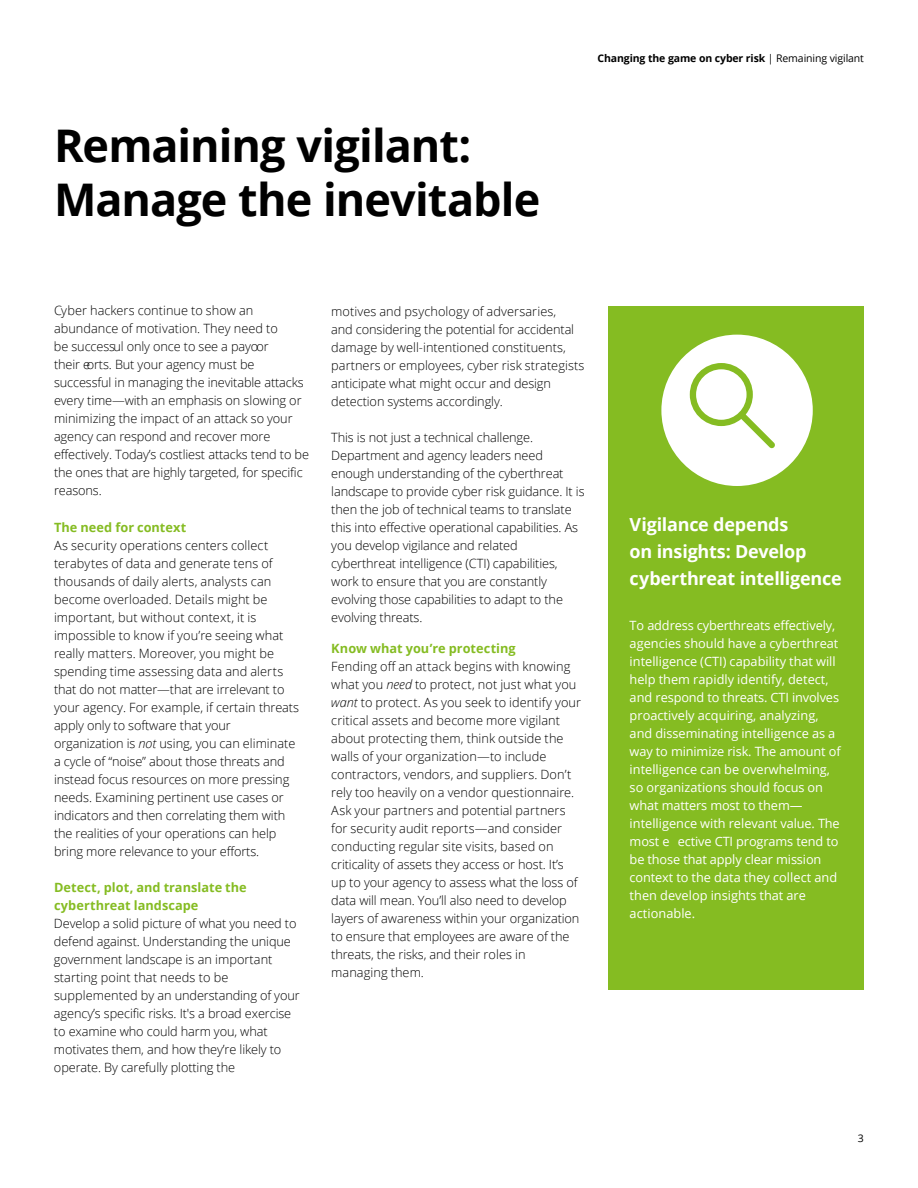
<style>
.page{position:relative;width:918px;height:1188px;background:#fff}
.page>*{position:absolute;margin:0;border:0;box-sizing:border-box;transform-origin:0 0}
.t1{font:700 45px/54px "Open Sans";letter-spacing:-.02em;color:#000}
.t2{font:700 18px/27px "Open Sans";letter-spacing:-.01em;color:#fff}
.t3{font:300 12.75px/18px "Open Sans";letter-spacing:-.01em;color:#000}
.t4{font:12.75px/18px "Open Sans";color:#fff}
.t5{font:700 12.75px/18px "Open Sans";letter-spacing:.005em;color:#85bc22}
.t6{font:700 10.5px "Open Sans";letter-spacing:-.01em;color:#000}
.t7{font:10.5px "Open Sans";color:#000}
.s1{font-weight:400}
.s2{font-style:italic}
</style>
<div class="page">
<div style="left:608px;top:306px;width:256px;height:684px;background:#85bc22"></div>
<svg style="left:661px;top:335px;width:152px;height:151px"></svg>
<div style="left:696px;top:369px;width:51px;height:51px;background:#fff;border-radius:50%"></div>
<h1 class="t1" style="left:54px;top:118px;width:488px">Remaining vigilant:<br>Manage the inevitable</h1>
<p class="t6" style="left:597px;top:51px;width:268px">Changing the game on cyber risk <span class="s1">| Remaining vigilant</span></p>
<p class="t3" style="left:54px;top:301px;width:257px">Cyber hackers continue to show an abundance of motivation. They need to<br>be successul only once to see a payoor<br>their eorts. But your agency must be successful in managing the inevitable attacks every time—with an emphasis on slowing or minimizing the impact of an attack so your agency can respond and recover more effectively. Today’s costliest attacks tend to be the ones that are highly targeted, for specific reasons.</p>
<p class="t5" style="left:54px;top:518px;width:134px">The need for context</p>
<p class="t3" style="left:54px;top:536px;width:246px">As security operations centers collect terabytes of data and generate tens of thousands of daily alerts, analysts can become overloaded. Details might be important, but without context, it is impossible to know if you’re seeing what really matters. Moreover, you might be spending time assessing data and alerts that do not matter—that are irrelevant to your agency. For example, if certain threats apply only to software that your organization is <span class="s2">not</span> using, you can eliminate a cycle of “noise” about those threats and instead focus resources on more pressing needs. Examining pertinent use cases or indicators and then correlating them with the realities of your operations can help bring more relevance to your efforts.</p>
<p class="t5" style="left:54px;top:878px;width:194px">Detect, plot, and translate the cyberthreat landscape</p>
<p class="t3" style="left:54px;top:914px;width:247px">Develop a solid picture of what you need to defend against. Understanding the unique government landscape is an important starting point that needs to be supplemented by an understanding of your agency’s specific risks. It's a broad exercise to examine who could harm you, what motivates them, and how they’re likely to operate. By carefully plotting the</p>
<p class="t3" style="left:331px;top:302px;width:254px">motives and psychology of adversaries,<br>and considering the potential for accidental damage by well-intentioned constituents, partners or employees, cyber risk strategists anticipate what might occur and design detection systems accordingly.</p>
<p class="t3" style="left:331px;top:428px;width:255px">This is not just a technical challenge.<br>Department and agency leaders need enough understanding of the cyberthreat landscape to provide cyber risk guidance. It is then the job of technical teams to translate this into effective operational capabilities. As you develop vigilance and related cyberthreat intelligence (CTI) capabilities, work to ensure that you are constantly evolving those capabilities to adapt to the evolving threats.</p>
<p class="t5" style="left:331px;top:639px;width:186px">Know what you’re protecting</p>
<p class="t3" style="left:331px;top:657px;width:251px">Fending off an attack begins with knowing what you <span class="s2">need</span> to protect, not just what you <span class="s2">want</span> to protect. As you seek to identify your critical assets and become more vigilant about protecting them, think outside the walls of your organization—to include contractors, vendors, and suppliers. Don’t rely too heavily on a vendor questionnaire.<br>Ask your partners and potential partners for security audit reports—and consider conducting regular site visits, based on criticality of assets they access or host. It’s up to your agency to assess what the loss of data will mean. You’ll also need to develop layers of awareness within your organization to ensure that employees are aware of the threats, the risks, and their roles in managing them.</p>
<h2 class="t2" style="left:630px;top:511px;width:214px">Vigilance depends<br>on insights: Develop cyberthreat intelligence</h2>
<p class="t4" style="left:630px;top:616px;width:213px">To address cyberthreats effectively, agencies should have a cyberthreat intelligence (CTI) capability that will help them rapidly identify, detect, and respond to threats. CTI involves proactively acquiring, analyzing, and disseminating intelligence as a way to minimize risk. The amount of intelligence can be overwhelming, so organizations should focus on what matters most to them— intelligence with relevant value. The most e ective CTI programs tend to be those that apply clear mission context to the data they collect and then develop insights that are actionable.</p>
<p class="t7" style="left:858px;top:1131px;width:8px">3</p>
</div>
